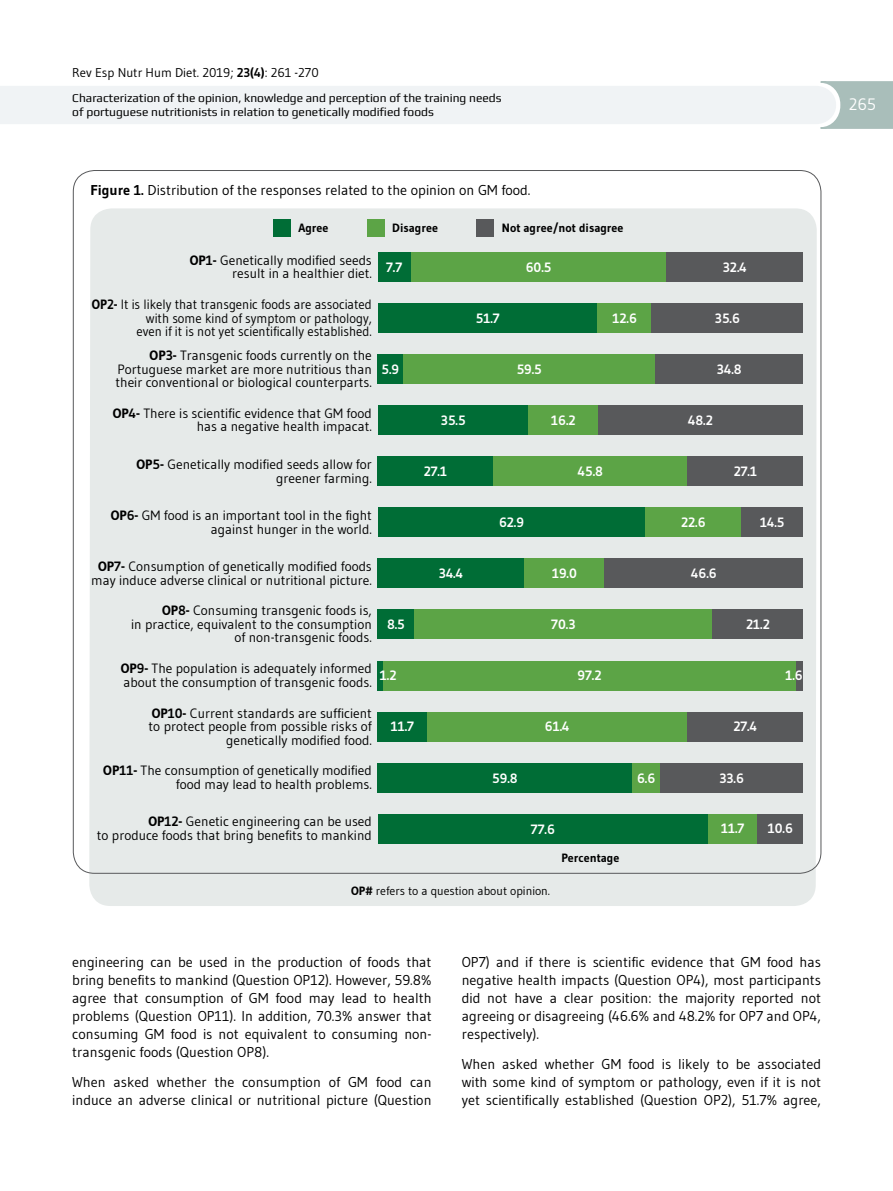
<style>
.page{position:relative;width:893px;height:1191px;background:#fff}
.page>*{position:absolute;margin:0;border:0;box-sizing:border-box;transform-origin:0 0}
.t1{font:16.5px "Gudea";color:#fff}
.t2{font:14.25px/18px "Gudea";color:#000;text-align:justify}
.t3{font:13.5px/13.5px "Gudea";color:#000;text-align:right}
.t4{font:700 13.5px "Gudea";color:#fff}
.t5{font:13.5px/13.5px "Gudea";color:#000;text-align:right;scale:.95 1}
.t6{font:12.75px "Gudea";color:#000}
.t7{font:12px/13.5px "Play";color:#000}
.t8{font:700 12px "Gudea";color:#000}
.t9{font:12px "Gudea";color:#000}
.s1{font-weight:700}
</style>
<div class="page">
<svg style="left:0;top:81px;width:893px;height:48px"></svg>
<div style="left:89px;top:208px;width:728px;height:698px;background:#e6eae9"></div>
<div style="left:378px;top:252px;width:33px;height:30px;background:#006d36"></div>
<div style="left:378px;top:303px;width:220px;height:30px;background:#006d36"></div>
<div style="left:598px;top:303px;width:54px;height:30px;background:#5ca446"></div>
<div style="left:652px;top:303px;width:151px;height:30px;background:#58595b"></div>
<div style="left:378px;top:354px;width:25px;height:30px;background:#006d36"></div>
<div style="left:403px;top:354px;width:252px;height:30px;background:#5ca446"></div>
<div style="left:655px;top:354px;width:148px;height:30px;background:#58595b"></div>
<div style="left:378px;top:405px;width:151px;height:30px;background:#006d36"></div>
<div style="left:529px;top:405px;width:69px;height:30px;background:#5ca446"></div>
<div style="left:598px;top:405px;width:205px;height:30px;background:#58595b"></div>
<div style="left:378px;top:456px;width:115px;height:30px;background:#006d36"></div>
<div style="left:493px;top:456px;width:195px;height:30px;background:#5ca446"></div>
<div style="left:688px;top:456px;width:115px;height:30px;background:#58595b"></div>
<div style="left:378px;top:507px;width:267px;height:30px;background:#006d36"></div>
<div style="left:645px;top:507px;width:96px;height:30px;background:#5ca446"></div>
<div style="left:741px;top:507px;width:62px;height:30px;background:#58595b"></div>
<div style="left:378px;top:558px;width:146px;height:30px;background:#006d36"></div>
<div style="left:524px;top:558px;width:81px;height:30px;background:#5ca446"></div>
<div style="left:605px;top:558px;width:198px;height:30px;background:#58595b"></div>
<div style="left:378px;top:609px;width:36px;height:30px;background:#006d36"></div>
<div style="left:414px;top:609px;width:299px;height:30px;background:#5ca446"></div>
<div style="left:713px;top:609px;width:90px;height:30px;background:#58595b"></div>
<div style="left:378px;top:660px;width:5px;height:30px;background:#006d36"></div>
<div style="left:383px;top:660px;width:413px;height:30px;background:#5ca446"></div>
<div style="left:796px;top:660px;width:7px;height:30px;background:#58595b"></div>
<div style="left:378px;top:711px;width:49px;height:30px;background:#006d36"></div>
<div style="left:427px;top:711px;width:260px;height:30px;background:#5ca446"></div>
<div style="left:687px;top:711px;width:116px;height:30px;background:#58595b"></div>
<div style="left:378px;top:762px;width:254px;height:30px;background:#006d36"></div>
<div style="left:632px;top:762px;width:28px;height:30px;background:#5ca446"></div>
<div style="left:660px;top:762px;width:143px;height:30px;background:#58595b"></div>
<div style="left:378px;top:813px;width:330px;height:30px;background:#006d36"></div>
<div style="left:708px;top:813px;width:49px;height:30px;background:#5ca446"></div>
<div style="left:757px;top:813px;width:46px;height:30px;background:#58595b"></div>
<div style="left:411px;top:252px;width:255px;height:30px;background:#5ca446"></div>
<div style="left:666px;top:252px;width:137px;height:30px;background:#58595b"></div>
<div style="left:273px;top:220px;width:17px;height:17px;background:#006d36"></div>
<div style="left:367px;top:220px;width:17px;height:17px;background:#5ca446"></div>
<div style="left:477px;top:220px;width:17px;height:17px;background:#58595b"></div>
<p class="t6" style="left:72px;top:65px;width:248px">Rev Esp Nutr Hum Diet. 2019; <span class="s1">23(4)</span>: 261 -270</p>
<p class="t7" style="left:72px;top:91px;width:431px">Characterization of the opinion, knowledge and perception of the training needs of portuguese nutritionists in relation to genetically modified foods</p>
<p class="t2" style="left:90px;top:180px;width:442px"><span class="s1">Figure 1.</span> Distribution of the responses related to the opinion on GM food.</p>
<p class="t8" style="left:298px;top:220px;width:32px">Agree</p>
<p class="t8" style="left:392px;top:220px;width:47px">Disagree</p>
<p class="t8" style="left:502px;top:220px;width:123px">Not agree/not disagree</p>
<p class="t3" style="left:190px;top:253px;width:184px"><span class="s1">OP1-</span> Genetically modified seeds result in a healthier diet.</p>
<p class="t5" style="left:92px;top:297px;width:296px"><span class="s1">OP2-</span> It is likely that transgenic foods are associated with some kind of symptom or pathology,<br>even if it is not yet scientifically established.</p>
<p class="t3" style="left:116px;top:348px;width:258px;text-align:justify;text-indent:34px"><span class="s1">OP3-</span> Transgenic foods currently on the Portuguese market are more nutritious than their conventional or biological counterparts.</p>
<p class="t3" style="left:113px;top:406px;width:261px"><span class="s1">OP4-</span> There is scientific evidence that GM food has a negative health impacat.</p>
<p class="t3" style="left:137px;top:457px;width:237px"><span class="s1">OP5-</span> Genetically modified seeds allow for greener farming.</p>
<p class="t3" style="left:111px;top:508px;width:263px"><span class="s1">OP6-</span> GM food is an important tool in the fight against hunger in the world.</p>
<p class="t3" style="left:91px;top:559px;width:282px;text-align:center"><span class="s1">OP7-</span> Consumption of genetically modified foods may induce adverse clinical or nutritional picture.</p>
<p class="t3" style="left:131px;top:604px;width:242px"><span class="s1">OP8-</span> Consuming transgenic foods is,<br>in practice, equivalent to the consumption of non-transgenic foods.</p>
<p class="t3" style="left:121px;top:661px;width:253px;text-align:left"><span class="s1">OP9-</span> The population is adequately informed about the consumption of transgenic foods.</p>
<p class="t3" style="left:149px;top:706px;width:225px"><span class="s1">OP10-</span> Current standards are sufficient to protect people from possible risks of genetically modified food.</p>
<p class="t3" style="left:103px;top:763px;width:270px"><span class="s1">OP11-</span> The consumption of genetically modified food may lead to health problems.</p>
<p class="t3" style="left:97px;top:814px;width:276px"><span class="s1">OP12-</span> Genetic engineering can be used<br>to produce foods that bring benefits to mankind</p>
<p class="t4" style="left:526px;top:259px;width:27px">60.5</p>
<p class="t4" style="left:723px;top:259px;width:25px">32.4</p>
<p class="t4" style="left:386px;top:259px;width:18px">7.7</p>
<p class="t4" style="left:476px;top:310px;width:25px">51.7</p>
<p class="t4" style="left:612px;top:310px;width:26px">12.6</p>
<p class="t4" style="left:715px;top:310px;width:26px">35.6</p>
<p class="t4" style="left:382px;top:361px;width:19px">5.9</p>
<p class="t4" style="left:517px;top:361px;width:27px">59.5</p>
<p class="t4" style="left:717px;top:361px;width:26px">34.8</p>
<p class="t4" style="left:441px;top:412px;width:26px">35.5</p>
<p class="t4" style="left:551px;top:412px;width:26px">16.2</p>
<p class="t4" style="left:688px;top:412px;width:26px">48.2</p>
<p class="t4" style="left:424px;top:463px;width:25px">27.1</p>
<p class="t4" style="left:578px;top:463px;width:27px">45.8</p>
<p class="t4" style="left:734px;top:463px;width:25px">27.1</p>
<p class="t4" style="left:499px;top:514px;width:26px">62.9</p>
<p class="t4" style="left:681px;top:514px;width:26px">22.6</p>
<p class="t4" style="left:760px;top:514px;width:26px">14.5</p>
<p class="t4" style="left:439px;top:565px;width:26px">34.4</p>
<p class="t4" style="left:552px;top:565px;width:26px">19.0</p>
<p class="t4" style="left:691px;top:565px;width:27px">46.6</p>
<p class="t4" style="left:387px;top:616px;width:19px">8.5</p>
<p class="t4" style="left:551px;top:616px;width:26px">70.3</p>
<p class="t4" style="left:746px;top:616px;width:25px">21.2</p>
<p class="t4" style="left:380px;top:667px;width:18px">1.2</p>
<p class="t4" style="left:578px;top:667px;width:25px">97.2</p>
<p class="t4" style="left:785px;top:667px;width:19px">1.6</p>
<p class="t4" style="left:391px;top:718px;width:25px">11.7</p>
<p class="t4" style="left:545px;top:718px;width:26px">61.4</p>
<p class="t4" style="left:733px;top:718px;width:25px">27.4</p>
<p class="t4" style="left:492px;top:769px;width:27px">59.8</p>
<p class="t4" style="left:637px;top:769px;width:20px">6.6</p>
<p class="t4" style="left:719px;top:769px;width:26px">33.6</p>
<p class="t4" style="left:721px;top:820px;width:25px">11.7</p>
<p class="t4" style="left:768px;top:820px;width:27px">10.6</p>
<p class="t4" style="left:531px;top:820px;width:25px">77.6</p>
<p class="t9" style="left:351px;top:883px;width:201px"><span class="s1">OP#</span> refers to a question about opinion.</p>
<p class="t8" style="left:561px;top:850px;width:59px">Percentage</p>
<p class="t2" style="left:72px;top:952px;width:361px">engineering can be used in the production of foods that bring benefits to mankind (Question OP12). However, 59.8% agree that consumption of GM food may lead to health problems (Question OP11). In addition, 70.3% answer that consuming GM food is not equivalent to consuming non&shy;transgenic foods (Question OP8).</p>
<p class="t2" style="left:72px;top:1073px;width:361px">When asked whether the consumption of GM food can induce an adverse clinical or nutritional picture (Question</p>
<p class="t2" style="left:462px;top:952px;width:361px">OP7) and if there is scientific evidence that GM food has negative health impacts (Question OP4), most participants did not have a clear position: the majority reported not agreeing or disagreeing (46.6% and 48.2% for OP7 and OP4, respectively).</p>
<p class="t2" style="left:462px;top:1055px;width:361px">When asked whether GM food is likely to be associated with some kind of symptom or pathology, even if it is not yet scientifically established (Question OP2), 51.7% agree,</p>
<p class="t1" style="left:849px;top:94px;width:29px">265</p>
</div>
